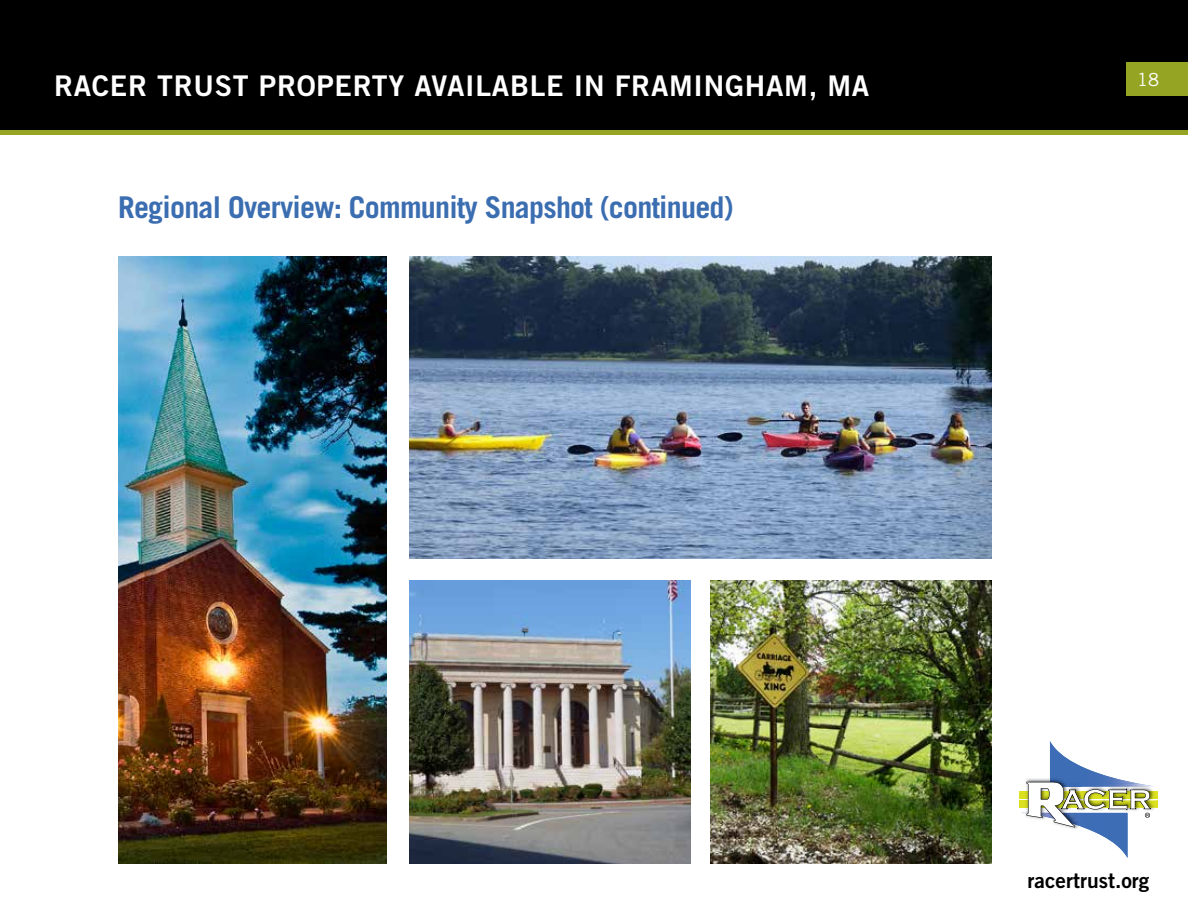
<style>
.page{position:relative;width:1188px;height:918px;background:#fff}
.page>*{position:absolute;margin:0;border:0;box-sizing:border-box;transform-origin:0 0}
.t1{font:700 30px "Trade Gothic LT Std";letter-spacing:-.025em;color:#3b6db1}
.t2{font:28.5px "Trade Gothic LT Std Bd 2";letter-spacing:.025em;color:#fff}
.t3{font:21px "Trade Gothic LT Std Bd 2";color:#000}
.t4{font:18px "Trade Gothic LT Std";color:#fff}
</style>
<div class="page">
<div style="left:1px;top:1px;width:1186px;height:131px;background:#000"></div>
<div style="left:0;top:0;width:1188px;height:133px;border:2px solid #000"></div>
<div style="left:1126px;top:62px;width:62px;height:34px;background:#96a424"></div>
<div style="left:0;top:130px;width:1188px;height:5px;background:#96a424"></div>
<div style="left:1019px;top:791px;width:139px;height:7px;background:#dbe120"></div>
<div style="left:1019px;top:801px;width:139px;height:7px;background:#dbe120"></div>
<svg style="left:1021px;top:741px;width:137px;height:117px"></svg>
<img style="left:409px;top:581px;width:282px;height:283px">
<img style="left:711px;top:581px;width:281px;height:283px">
<img style="left:409px;top:256px;width:583px;height:302px">
<img style="left:118px;top:256px;width:269px;height:608px">
<p class="t2" style="left:54px;top:68px;width:817px">RACER TRUST PROPERTY AVAILABLE IN FRAMINGHAM, MA</p>
<p class="t1" style="left:118px;top:189px;width:617px">Regional Overview: Community Snapshot (continued)</p>
<p class="t4" style="left:1137px;top:68px;width:23px">18</p>
<p class="t3" style="left:1028px;top:867px;width:123px">racertrust.org</p>
</div>
